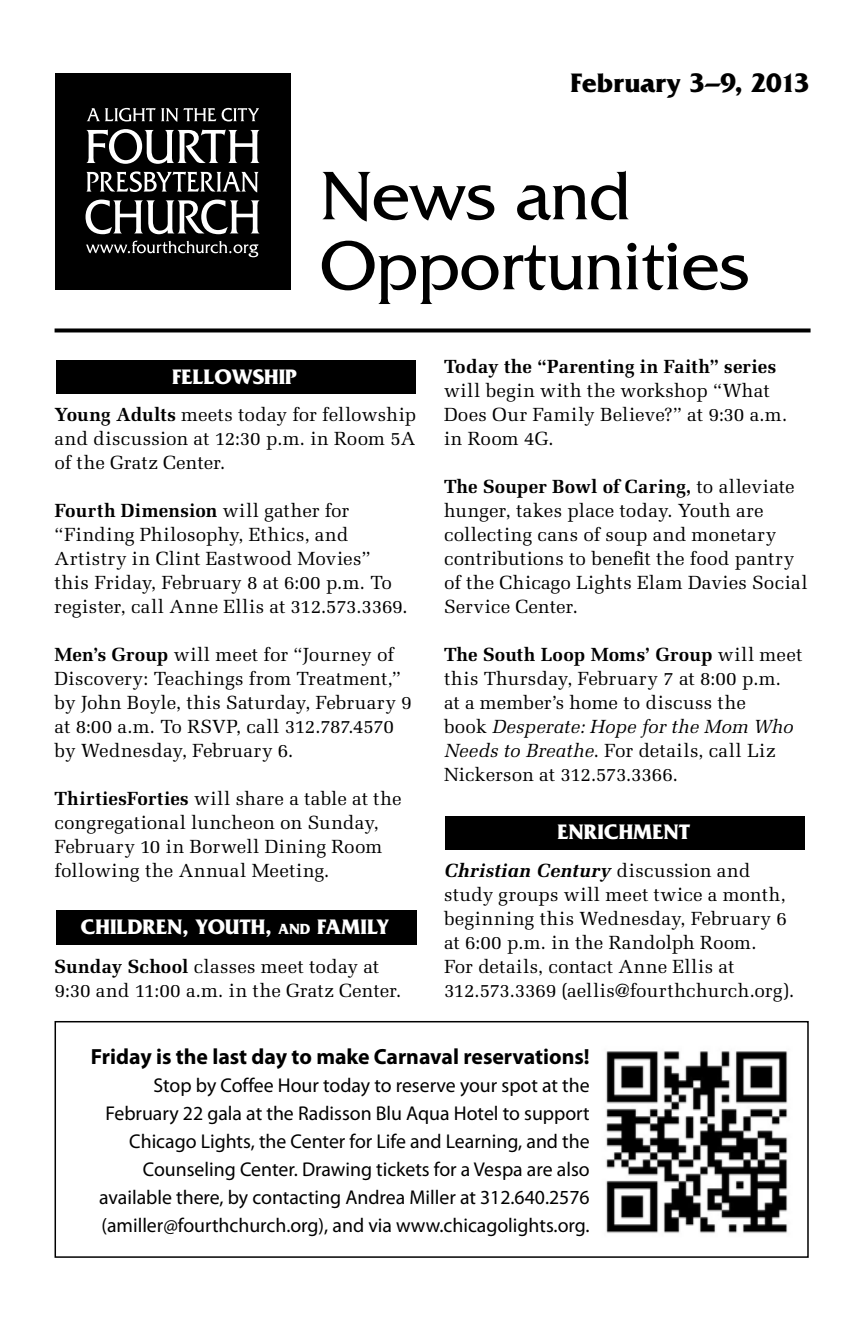
<style>
.page{position:relative;width:864px;height:1332px;background:#fff}
.page>*{position:absolute;margin:0;border:0;box-sizing:border-box;transform-origin:0 0}
.t1{font:72px/70px "Friz Quadrata Std";color:#000}
.t2{font:700 28px "Friz Quadrata Std";color:#000}
.t3{font:700 22px "Myriad Pro";color:#000}
.t4{font:700 22px "Friz Quadrata Std";color:#fff}
.t5{font:20px/28px "Myriad Pro";color:#000;text-align:right}
.t6{font:19px/24px "Melior LT Std";letter-spacing:.01em;color:#000}
.t7{font:700 19px "Melior LT Std";letter-spacing:.01em;color:#000}
.s1{font-weight:700}
.s2{font-size:15.4px}
.s3{font-style:italic}
.s4{font-weight:700;font-style:italic}
</style>
<div class="page">
<div style="left:56px;top:73px;width:235px;height:216px;background:#000"></div>
<svg style="left:86px;top:129px;width:173px;height:35px"></svg>
<svg style="left:86px;top:171px;width:173px;height:22px"></svg>
<svg style="left:86px;top:200px;width:173px;height:34px"></svg>
<svg style="left:87px;top:108px;width:129px;height:14px;background:#474747"></svg>
<svg style="left:222px;top:108px;width:37px;height:14px"></svg>
<svg style="left:86px;top:241px;width:173px;height:16px;background:#363636"></svg>
<svg style="left:55px;top:328px;width:756px;height:4px;background:#1e1e1e"></svg>
<div style="left:55px;top:1021px;width:754px;height:237px;border:2px solid #000"></div>
<img style="left:606px;top:1051px;width:182px;height:182px">
<div style="left:445px;top:816px;width:360px;height:33px;background:#000"></div>
<div style="left:56px;top:910px;width:361px;height:34px;background:#000"></div>
<div style="left:56px;top:360px;width:360px;height:34px;background:#000"></div>
<h2 class="t2" style="left:571px;top:68px;width:240px">February 3–9, 2013</h2>
<h1 class="t1" style="left:320px;top:161px;width:431px">News and<br>Opportunities</h1>
<p class="t4" style="left:172px;top:364px;width:126px">FELLOWSHIP</p>
<p class="t6" style="left:55px;top:402px;width:363px;text-align:justify"><span class="s1">Young Adults</span> meets today for fellowship and discussion at 12:30 p.m. in Room 5A of the Gratz Center.</p>
<p class="t6" style="left:55px;top:498px;width:355px"><span class="s1">Fourth Dimension</span> will gather for “Finding Philosophy, Ethics, and Artistry in Clint Eastwood Movies” this Friday, February 8 at 6:00 p.m. To register, call Anne Ellis at 312.573.3369.</p>
<p class="t6" style="left:55px;top:642px;width:359px"><span class="s1">Men’s Group</span> will meet for “Journey of Discovery: Teachings from Treatment,” by John Boyle, this Saturday, February 9 at 8:00 a.m. To RSVP, call 312.787.4570 by Wednesday, February 6.</p>
<p class="t6" style="left:55px;top:786px;width:349px"><span class="s1">ThirtiesForties</span> will share a table at the congregational luncheon on Sunday, February 10 in Borwell Dining Room following the Annual Meeting.</p>
<p class="t4" style="left:81px;top:915px;width:309px">CHILDREN, YOUTH, <span class="s2">and</span> FAMILY</p>
<p class="t6" style="left:55px;top:954px;width:349px"><span class="s1">Sunday School</span> classes meet today at<br>9:30 and 11:00 a.m. in the Gratz Center.</p>
<p class="t7" style="left:444px;top:355px;width:334px">Today the “Parenting in Faith” series</p>
<p class="t6" style="left:444px;top:378px;width:345px">will begin with the workshop “What<br>Does Our Family Believe?” at 9:30 a.m. in Room 4G.</p>
<p class="t6" style="left:444px;top:474px;width:365px"><span class="s1">The Souper Bowl of Caring,</span> to alleviate hunger, takes place today. Youth are collecting cans of soup and monetary contributions to benefit the food pantry of the Chicago Lights Elam Davies Social Service Center.</p>
<p class="t6" style="left:444px;top:642px;width:360px"><span class="s1">The South Loop Moms’ Group</span> will meet this Thursday, February 7 at 8:00 p.m.<br>at a member’s home to discuss the<br>book <span class="s3">Desperate: Hope for the Mom Who Needs to Breathe</span>. For details, call Liz Nickerson at 312.573.3366.</p>
<p class="t4" style="left:558px;top:820px;width:134px">ENRICHMENT</p>
<p class="t6" style="left:444px;top:858px;width:352px"><span class="s4">Christian Century</span> discussion and study groups will meet twice a month, beginning this Wednesday, February 6 at 6:00 p.m. in the Randolph Room.<br>For details, contact Anne Ellis at 312.573.3369 (aellis@fourthchurch.org).</p>
<p class="t3" style="left:91px;top:1042px;width:500px">Friday is the last day to make Carnaval reservations!</p>
<p class="t5" style="left:99px;top:1071px;width:492px">Stop by Coffee Hour today to reserve your spot at the February 22 gala at the Radisson Blu Aqua Hotel to support Chicago Lights, the Center for Life and Learning, and the Counseling Center. Drawing tickets for a Vespa are also available there, by contacting Andrea Miller at 312.640.2576 (amiller@fourthchurch.org), and via www.chicagolights.org.</p>
</div>
